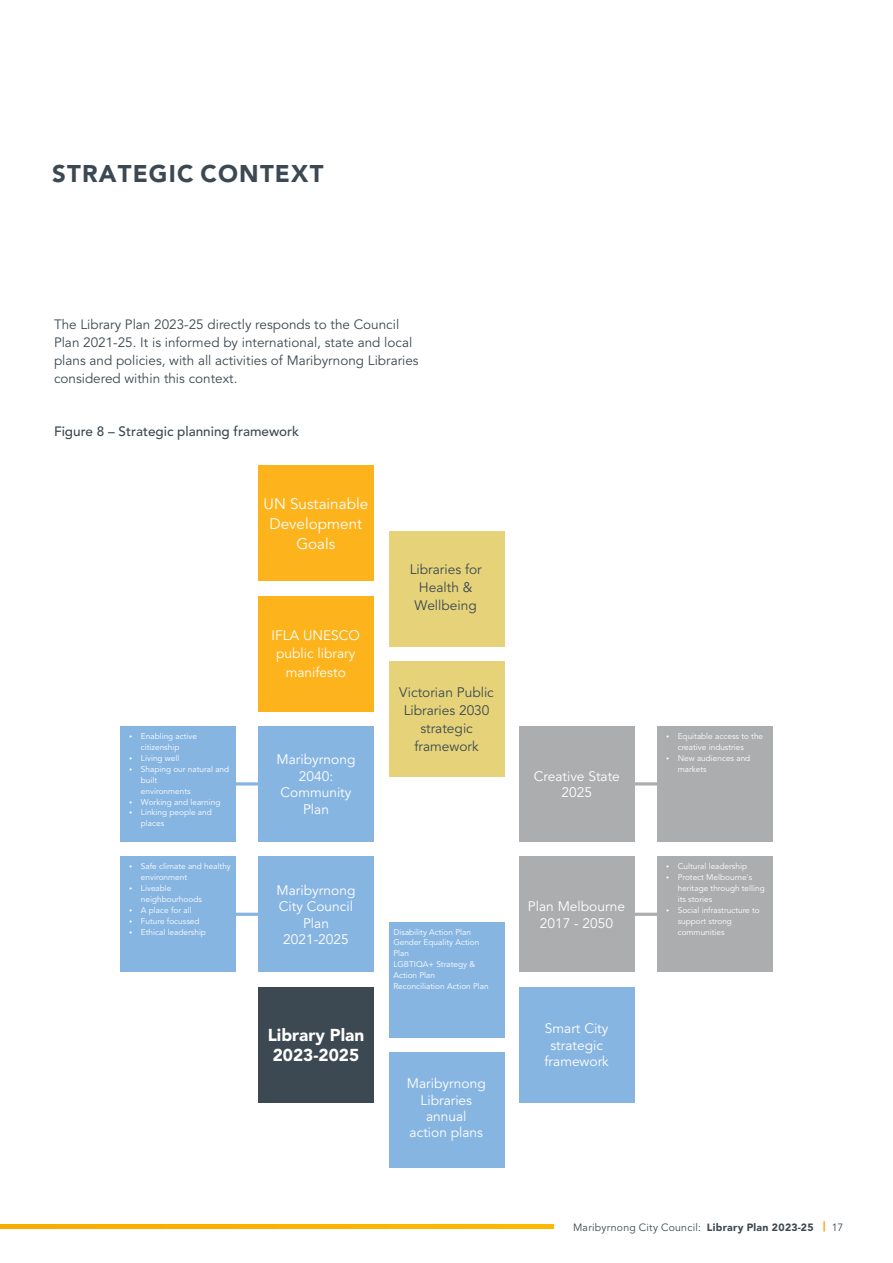
<style>
.page{position:relative;width:893px;height:1263px;background:#fff}
.page>*{position:absolute;margin:0;border:0;box-sizing:border-box;transform-origin:0 0}
.t1{font:900 24px "Avenir";letter-spacing:.05em;color:#3d4952}
.t2{font:900 17.1px/20.7px "Avenir LT Std";color:#fff;text-align:center}
.t3{font:15.3px/20.2px "Avenir";color:#fff;text-align:center}
.t4{font:13.8px/16.4px "Avenir";color:#fff;text-align:center}
.t5{font:13.8px/18.1px "Avenir";color:#3d4952;text-align:center}
.t6{font:13.5px/17.9px "Avenir";color:#3d4952}
.t7{font:500 13.5px "Avenir LT Std";color:#3d4952}
.t8{font:10.5px "Avenir";letter-spacing:.025em;color:#3d4952}
.t9{font:8.25px/10.9px "Avenir";color:#fff}
.s1{font-family:"Avenir LT Std";font-weight:900}
.s2{font-weight:900;color:#ff9d14}
</style>
<div class="page">
<div style="left:258px;top:987px;width:116px;height:115px;background:#3d4952"></div>
<div style="left:258px;top:856px;width:116px;height:116px;background:#87b5e2"></div>
<div style="left:258px;top:726px;width:116px;height:116px;background:#87b5e2"></div>
<div style="left:389px;top:922px;width:115px;height:115px;background:#87b5e2"></div>
<div style="left:389px;top:1052px;width:115px;height:115px;background:#87b5e2"></div>
<div style="left:519px;top:987px;width:116px;height:115px;background:#87b5e2"></div>
<div style="left:519px;top:726px;width:116px;height:116px;background:#abadae"></div>
<div style="left:519px;top:856px;width:116px;height:116px;background:#abadae"></div>
<div style="left:120px;top:856px;width:116px;height:116px;background:#87b5e2"></div>
<div style="left:120px;top:726px;width:116px;height:116px;background:#87b5e2"></div>
<hr style="left:236px;top:913px;width:22px;height:3px;background:#87b5e2">
<div style="left:657px;top:726px;width:116px;height:116px;background:#abadae"></div>
<div style="left:657px;top:856px;width:116px;height:116px;background:#abadae"></div>
<hr style="left:635px;top:913px;width:22px;height:3px;background:#abadae">
<hr style="left:635px;top:782px;width:22px;height:3px;background:#abadae">
<div style="left:389px;top:661px;width:115px;height:116px;background:#e6d379"></div>
<div style="left:389px;top:531px;width:115px;height:115px;background:#e6d379"></div>
<div style="left:258px;top:596px;width:116px;height:115px;background:#fdb31b"></div>
<div style="left:258px;top:465px;width:116px;height:116px;background:#fdb31b"></div>
<hr style="left:236px;top:782px;width:22px;height:3px;background:#87b5e2">
<hr style="left:0;top:1225px;width:554px;height:4px;background:#f9b300">
<h1 class="t1" style="left:52px;top:156px;width:273px">STRATEGIC CONTEXT</h1>
<h3 class="t6" style="left:54px;top:316px;width:366px">The Library Plan 2023-25 directly responds to the Council Plan 2021-25. It is informed by international, state and local plans and policies, with all activities of Maribyrnong Libraries considered within this context.</h3>
<h3 class="t7" style="left:54px;top:426px;width:247px">Figure 8 – Strategic planning framework</h3>
<p class="t9" style="left:141px;top:731px;width:90px">Enabling active citizenship<br>Living well<br>Shaping our natural and built<br>environments<br>Working and learning<br>Linking people and places</p>
<p class="t9" style="left:141px;top:861px;width:91px">Safe climate and healthy environment<br>Liveable neighbourhoods<br>A place for all<br>Future focussed<br>Ethical leadership</p>
<h3 class="t3" style="left:264px;top:493px;width:106px">UN Sustainable<br>Development<br>Goals</h3>
<h3 class="t4" style="left:272px;top:626px;width:90px;line-height:18.1px">IFLA UNESCO public library manifesto</h3>
<h3 class="t4" style="left:277px;top:752px;width:80px">Maribyrnong<br>2040:<br>Community<br>Plan</h3>
<h3 class="t5" style="left:410px;top:560px;width:74px">Libraries for<br>Health &amp;<br>Wellbeing</h3>
<h3 class="t5" style="left:399px;top:683px;width:96px">Victorian Public<br>Libraries 2030 strategic framework</h3>
<h3 class="t4" style="left:277px;top:882px;width:80px">Maribyrnong<br>City Council<br>Plan<br>2021-2025</h3>
<h2 class="t2" style="left:268px;top:1026px;width:98px">Library Plan<br>2023-2025</h2>
<p class="t9" style="left:393px;top:926px;width:97px">Disability Action Plan<br>Gender Equality Action<br>Plan<br>LGBTIQA+ Strategy &amp;<br>Action Plan<br>Reconciliation Action Plan</p>
<h3 class="t4" style="left:407px;top:1075px;width:80px">Maribyrnong<br>Libraries annual action plans</h3>
<h3 class="t4" style="left:534px;top:768px;width:88px">Creative State<br>2025</h3>
<h3 class="t4" style="left:528px;top:898px;width:99px">Plan Melbourne<br>2017 - 2050</h3>
<h3 class="t4" style="left:545px;top:1020px;width:66px">Smart City strategic framework</h3>
<p class="t9" style="left:678px;top:731px;width:87px">Equitable access to the creative industries<br>New audiences and markets</p>
<p class="t9" style="left:678px;top:861px;width:89px">Cultural leadership<br>Protect Melbourne's heritage through telling its stories<br>Social infrastructure to support strong communities</p>
<p class="t8" style="left:573px;top:1220px;width:272px">Maribyrnong City Council: <span class="s1">Library Plan 2023-25</span> <span class="s2">|</span> 17</p>
</div>
